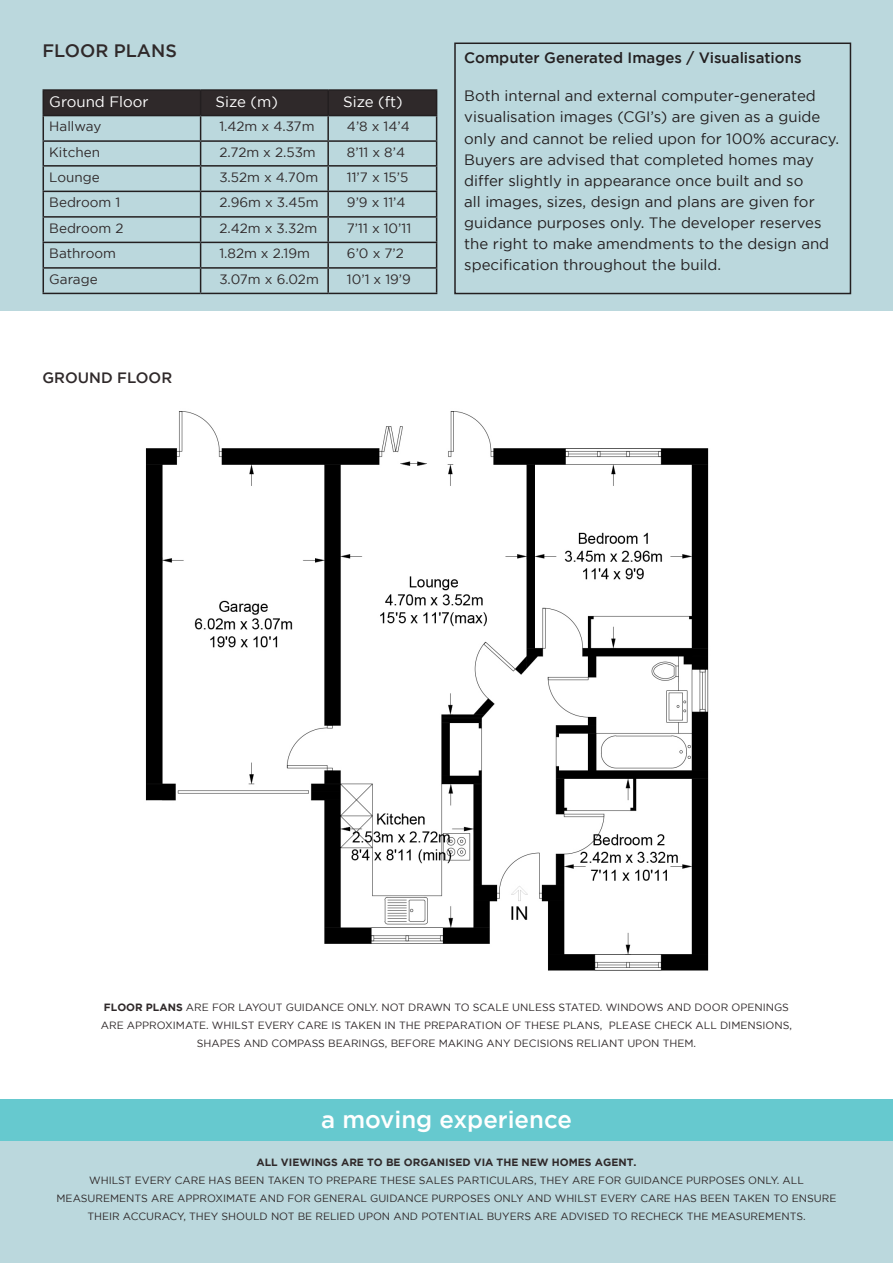
<style>
.page{position:relative;width:893px;height:1263px;background:#fff}
.page>*{position:absolute;margin:0;border:0;box-sizing:border-box;transform-origin:0 0}
.t1{font:500 24px "Gotham";color:#fff}
.Bullets{font:500 18px "Gotham";color:#2f292a}
.t2{font:15px/21px "Gotham";color:#231f20}
.t3{font:500 15px "Gotham";color:#231f20}
.t4{font:15px "Gotham";color:#fff}
.t5{font:500 15px "Gotham";color:#2f292a}
.t6{font:13.5px "Gotham";color:#2f292a}
.t7{font:10.5px/18px "Gotham";color:#2f292a;text-align:center}
.s1{font-weight:700}
</style>
<div class="page">
<img style="left:145px;top:411px;width:564px;height:560px">
<div style="left:329px;top:958px;width:191px;height:30px;background:#fff"></div>
<div style="left:0;top:0;width:893px;height:311px;background:#bbd8dd"></div>
<hr style="left:43px;top:89px;width:158px;height:2px;background:#231f20">
<hr style="left:201px;top:89px;width:127px;height:2px;background:#231f20">
<hr style="left:328px;top:89px;width:109px;height:2px;background:#231f20">
<svg style="left:43px;top:90px;width:394px;height:203px"></svg>
<hr style="left:43px;top:293px;width:158px;height:1px;background:#231f20">
<hr style="left:201px;top:293px;width:127px;height:1px;background:#231f20">
<hr style="left:328px;top:293px;width:109px;height:1px;background:#231f20">
<div style="left:0;top:1140px;width:893px;height:123px;background:#bbd8dd"></div>
<div style="left:0;top:1099px;width:893px;height:41px;background:#66c9cf"></div>
<div style="left:454px;top:43px;width:397px;height:251px;border:2px solid #231f20"></div>
<p class="Bullets" style="left:43px;top:41px;width:136px">FLOOR PLANS</p>
<p class="t4" style="left:49px;top:93px;width:101px">Ground Floor</p>
<p class="t4" style="left:216px;top:93px;width:64px">Size (m)</p>
<p class="t4" style="left:343px;top:93px;width:61px">Size (ft)</p>
<p class="t6" style="left:49px;top:119px;width:54px">Hallway</p>
<p class="t6" style="left:219px;top:119px;width:97px">1.42m x 4.37m</p>
<p class="t6" style="left:347px;top:119px;width:64px">4’8 x 14’4</p>
<p class="t6" style="left:49px;top:145px;width:52px">Kitchen</p>
<p class="t6" style="left:219px;top:145px;width:98px">2.72m x 2.53m</p>
<p class="t6" style="left:347px;top:145px;width:60px">8’11 x 8’4</p>
<p class="t6" style="left:49px;top:169px;width:52px">Lounge</p>
<p class="t6" style="left:219px;top:169px;width:100px">3.52m x 4.70m</p>
<p class="t6" style="left:347px;top:169px;width:63px">11’7 x 15’5</p>
<p class="t6" style="left:49px;top:195px;width:73px">Bedroom 1</p>
<p class="t6" style="left:219px;top:195px;width:101px">2.96m x 3.45m</p>
<p class="t6" style="left:347px;top:195px;width:60px">9’9 x 11’4</p>
<p class="t6" style="left:49px;top:220px;width:76px">Bedroom 2</p>
<p class="t6" style="left:219px;top:220px;width:100px">2.42m x 3.32m</p>
<p class="t6" style="left:347px;top:220px;width:66px">7’11 x 10’11</p>
<p class="t6" style="left:49px;top:246px;width:68px">Bathroom</p>
<p class="t6" style="left:219px;top:246px;width:92px">1.82m x 2.19m</p>
<p class="t6" style="left:347px;top:246px;width:58px">6’0 x 7’2</p>
<p class="t6" style="left:49px;top:271px;width:50px">Garage</p>
<p class="t6" style="left:219px;top:271px;width:101px">3.07m x 6.02m</p>
<p class="t6" style="left:347px;top:271px;width:66px">10’1 x 19’9</p>
<p class="t5" style="left:43px;top:369px;width:131px">GROUND FLOOR</p>
<p class="t3" style="left:464px;top:50px;width:339px">Computer Generated Images / Visualisations</p>
<p class="t2" style="left:464px;top:85px;width:376px">Both internal and external computer-generated visualisation images (CGI’s) are given as a guide only and cannot be relied upon for 100% accuracy.<br>Buyers are advised that completed homes may differ slightly in appearance once built and so<br>all images, sizes, design and plans are given for guidance purposes only. The developer reserves the right to make amendments to the design and specification throughout the build.</p>
<p class="t7" style="left:101px;top:998px;width:693px"><span class="s1">FLOOR PLANS</span> ARE FOR LAYOUT GUIDANCE ONLY. NOT DRAWN TO SCALE UNLESS STATED. WINDOWS AND DOOR OPENINGS<br>ARE APPROXIMATE. WHILST EVERY CARE IS TAKEN IN THE PREPARATION OF THESE PLANS, PLEASE CHECK ALL DIMENSIONS,<br>SHAPES AND COMPASS BEARINGS, BEFORE MAKING ANY DECISIONS RELIANT UPON THEM.</p>
<p class="t1" style="left:321px;top:1106px;width:252px">a moving experience</p>
<p class="t7" style="left:57px;top:1153px;width:781px"><span class="s1">ALL VIEWINGS ARE TO BE ORGANISED VIA THE NEW HOMES AGENT.<br></span>WHILST EVERY CARE HAS BEEN TAKEN TO PREPARE THESE SALES PARTICULARS, THEY ARE FOR GUIDANCE PURPOSES ONLY. ALL MEASUREMENTS ARE APPROXIMATE AND FOR GENERAL GUIDANCE PURPOSES ONLY AND WHILST EVERY CARE HAS BEEN TAKEN TO ENSURE THEIR ACCURACY, THEY SHOULD NOT BE RELIED UPON AND POTENTIAL BUYERS ARE ADVISED TO RECHECK THE MEASUREMENTS.</p>
</div>
